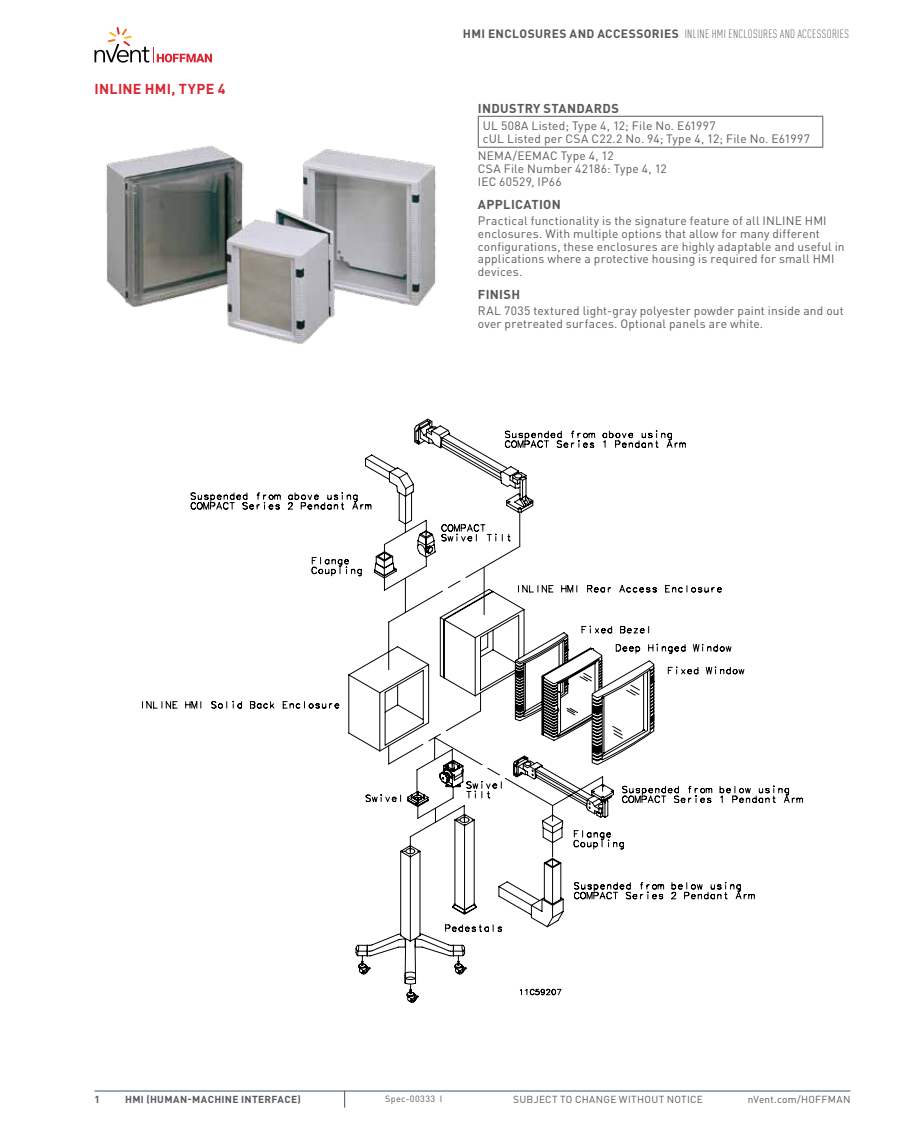
<style>
.page{position:relative;width:918px;height:1134px;background:#fff}
.page>*{position:absolute;margin:0;border:0;box-sizing:border-box;transform-origin:0 0}
.t1{font:700 14.25px "DIN Pro";letter-spacing:.015em;color:#d92632}
.t2{font:700 12.75px "DIN Pro";letter-spacing:.025em;color:#58595b}
.t3{font:12px/12.8px "DIN Pro";letter-spacing:.015em;color:#58595b}
.t4{font:300 condensed 12px "DIN Pro";letter-spacing:.025em;color:#58595b}
.t5{font:10.2px "DIN Pro";letter-spacing:.025em;color:#58595b}
.t6{font:700 10.2px "DIN Pro";letter-spacing:.035em;color:#58595b}
.t7{font:9px "DIN Pro";letter-spacing:.05em;color:#58595b}
.s1{font-weight:700;font-stretch:normal}
</style>
<div class="page">
<svg style="left:95px;top:27px;width:117px;height:36px"></svg>
<hr style="left:94px;top:1091px;width:756px;height:1px;background:#3d5567">
<svg style="left:344px;top:1091px;width:1px;height:17px"></svg>
<img style="left:105px;top:145px;width:331px;height:199px">
<hr style="left:478px;top:116px;width:345px;height:1px;background:#58595b">
<hr style="left:478px;top:147px;width:345px;height:1px;background:#58595b">
<hr style="left:478px;top:117px;width:1px;height:30px;background:#58595b">
<hr style="left:822px;top:117px;width:1px;height:30px;background:#58595b">
<svg style="left:190px;top:430px;width:613px;height:573px"></svg>
<p class="t1" style="left:95px;top:77px;width:132px">INLINE HMI, TYPE 4</p>
<p class="t4" style="left:463px;top:25px;width:387px"><span class="s1">HMI ENCLOSURES AND ACCESSORIES</span> INLINE HMI ENCLOSURES AND ACCESSORIES</p>
<p class="t2" style="left:478px;top:97px;width:14px">INDUSTRY</p>
<p class="t2" style="left:544px;top:97px;width:10px">STANDARDS</p>
<p class="t3" style="left:483px;top:118px;width:329px">UL 508A Listed; Type 4, 12; File No. E61997<br>cUL Listed per CSA C22.2 No. 94; Type 4, 12; File No. E61997</p>
<p class="t3" style="left:478px;top:148px;width:191px">NEMA/EEMAC Type 4, 12<br>CSA File Number 42186: Type 4, 12<br>IEC 60529, IP66</p>
<p class="t2" style="left:478px;top:194px;width:10px">APPL</p>
<p class="t2" style="left:511px;top:194px;width:13px">ICAT</p>
<p class="t2" style="left:539px;top:194px;width:14px">ION</p>
<p class="t3" style="left:478px;top:213px;width:368px">Practical functionality is the signature feature of all INLINE HMI enclosures. With multiple options that allow for many different configurations, these enclosures are highly adaptable and useful in applications where a protective housing is required for small HMI devices.</p>
<p class="t2" style="left:478px;top:284px;width:44px">FINISH</p>
<p class="t3" style="left:478px;top:303px;width:368px">RAL 7035 textured light-gray polyester powder paint inside and out over pretreated surfaces. Optional panels are white.</p>
<p class="t6" style="left:94px;top:1091px;width:7px">1</p>
<p class="t6" style="left:125px;top:1091px;width:177px">HMI (HUMAN-MACHI NE INTERFACE)</p>
<p class="t7" style="left:385px;top:1092px;width:59px">Spec-00333 I</p>
<p class="t5" style="left:513px;top:1091px;width:191px">SUBJECT TO CHANGE WITHOUT NOTICE</p>
<p class="t5" style="left:748px;top:1091px;width:104px">nVent.com/HOFFMAN</p>
</div>
